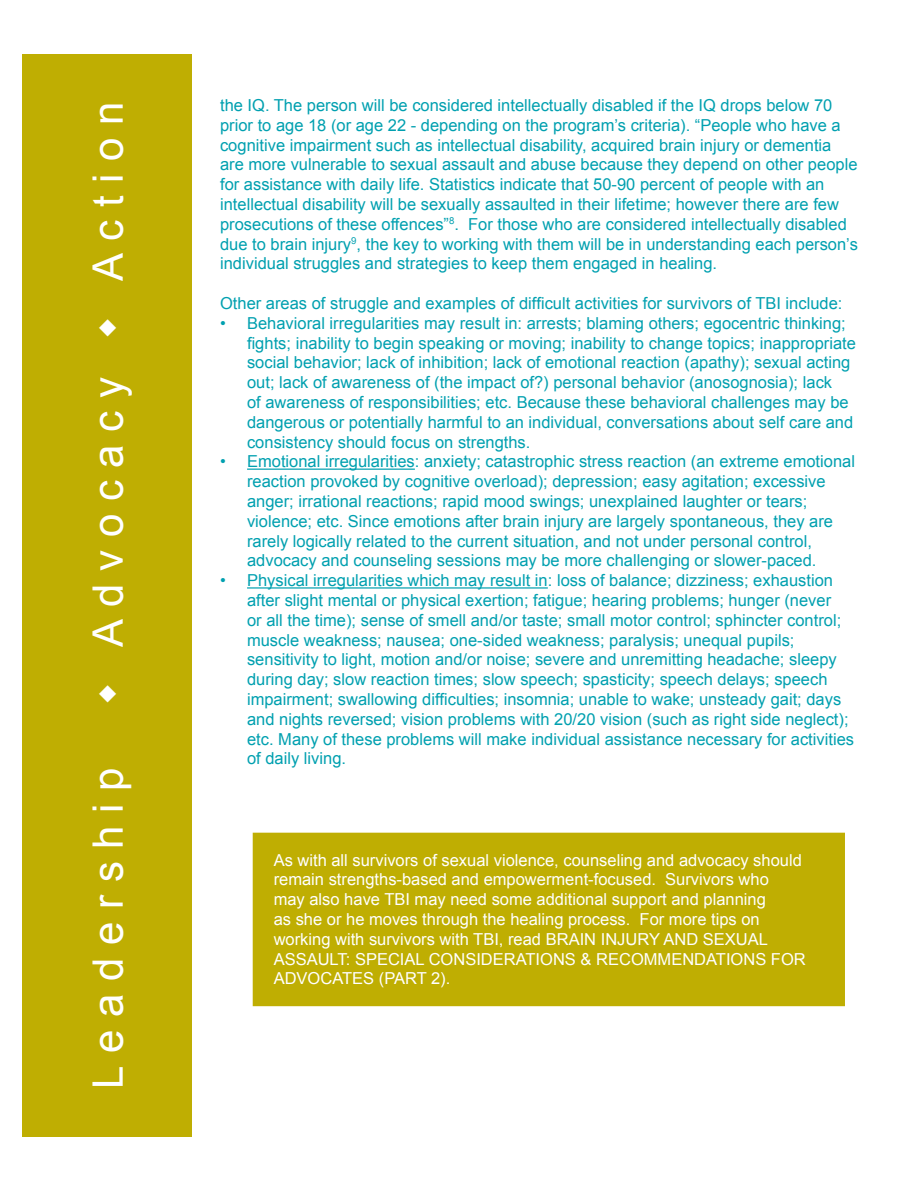
<style>
.page{position:relative;width:918px;height:1188px;background:#fff}
.page>*{position:absolute;margin:0;border:0;box-sizing:border-box;transform-origin:0 0}
.t1{font:42px "Arial";letter-spacing:.3em;color:#fff}
.t2{font:16.5px/19.8px "Arial";color:#00a0b0}
.t3{font:16.5px/19.8px "Arial";color:#fff}
</style>
<div class="page">
<div style="left:22px;top:54px;width:169px;height:1082px;background:#bfae02"></div>
<hr style="left:247px;top:469px;width:168px;height:1px;background:#00a0b0">
<hr style="left:247px;top:587px;width:301px;height:2px;background:#00a0b0">
<div style="left:253px;top:833px;width:591px;height:172px;background:#bfae02"></div>
<div style="left:253px;top:833px;width:592px;height:173px;border:2px solid #bfae02"></div>
<h1 class="t1" style="left:81px;top:281px;width:181px;rotate:-90deg">Action</h1>
<p class="t2" style="left:220px;top:95px;width:639px">the IQ. The person will be considered intellectually disabled if the IQ drops below 70 prior to age 18 (or age 22 - depending on the program’s criteria). “People who have a cognitive impairment such as intellectual disability, acquired brain injury or dementia are more vulnerable to sexual assault and abuse because they depend on other people for assistance with daily life. Statistics indicate that 50-90 percent of people with an intellectual disability will be sexually assaulted in their lifetime; however there are few prosecutions of these offences”<sup>8</sup>. For those who are considered intellectually disabled due to brain injury<sup>9</sup>, the key to working with them will be in understanding each person’s individual struggles and strategies to keep them engaged in healing.</p>
<p class="t2" style="left:220px;top:293px;width:624px">Other areas of struggle and examples of difficult activities for survivors of TBI include:</p>
<p class="t2" style="left:247px;top:313px;width:610px;text-indent:-27px">• Behavioral irregularities may result in: arrests; blaming others; egocentric thinking; fights; inability to begin speaking or moving; inability to change topics; inappropriate social behavior; lack of inhibition; lack of emotional reaction (apathy); sexual acting out; lack of awareness of (the impact of?) personal behavior (anosognosia); lack<br>of awareness of responsibilities; etc. Because these behavioral challenges may be dangerous or potentially harmful to an individual, conversations about self care and consistency should focus on strengths.</p>
<p class="t2" style="left:247px;top:452px;width:609px;text-indent:-27px">• Emotional irregularities: anxiety; catastrophic stress reaction (an extreme emotional reaction provoked by cognitive overload); depression; easy agitation; excessive anger; irrational reactions; rapid mood swings; unexplained laughter or tears; violence; etc. Since emotions after brain injury are largely spontaneous, they are rarely logically related to the current situation, and not under personal control, advocacy and counseling sessions may be more challenging or slower-paced.</p>
<p class="t2" style="left:247px;top:571px;width:609px;text-indent:-27px">• Physical irregularities which may result in: loss of balance; dizziness; exhaustion after slight mental or physical exertion; fatigue; hearing problems; hunger (never<br>or all the time); sense of smell and/or taste; small motor control; sphincter control; muscle weakness; nausea; one-sided weakness; paralysis; unequal pupils; sensitivity to light, motion and/or noise; severe and unremitting headache; sleepy during day; slow reaction times; slow speech; spasticity; speech delays; speech impairment; swallowing difficulties; insomnia; unable to wake; unsteady gait; days and nights reversed; vision problems with 20/20 vision (such as right side neglect); etc. Many of these problems will make individual assistance necessary for activities of daily living.</p>
<h1 class="t1" style="left:81px;top:647px;width:272px;rotate:-90deg">Advocacy</h1>
<h1 class="t1" style="left:81px;top:1089px;width:323px;rotate:-90deg">Leadership</h1>
<p class="t3" style="left:274px;top:850px;width:534px">As with all survivors of sexual violence, counseling and advocacy should remain strengths-based and empowerment-focused. Survivors who<br>may also have TBI may need some additional support and planning<br>as she or he moves through the healing process. For more tips on working with survivors with TBI, read BRAIN INJURY AND SEXUAL ASSAULT: SPECIAL CONSIDERATIONS &amp; RECOMMENDATIONS FOR ADVOCATES (PART 2).</p>
</div>
